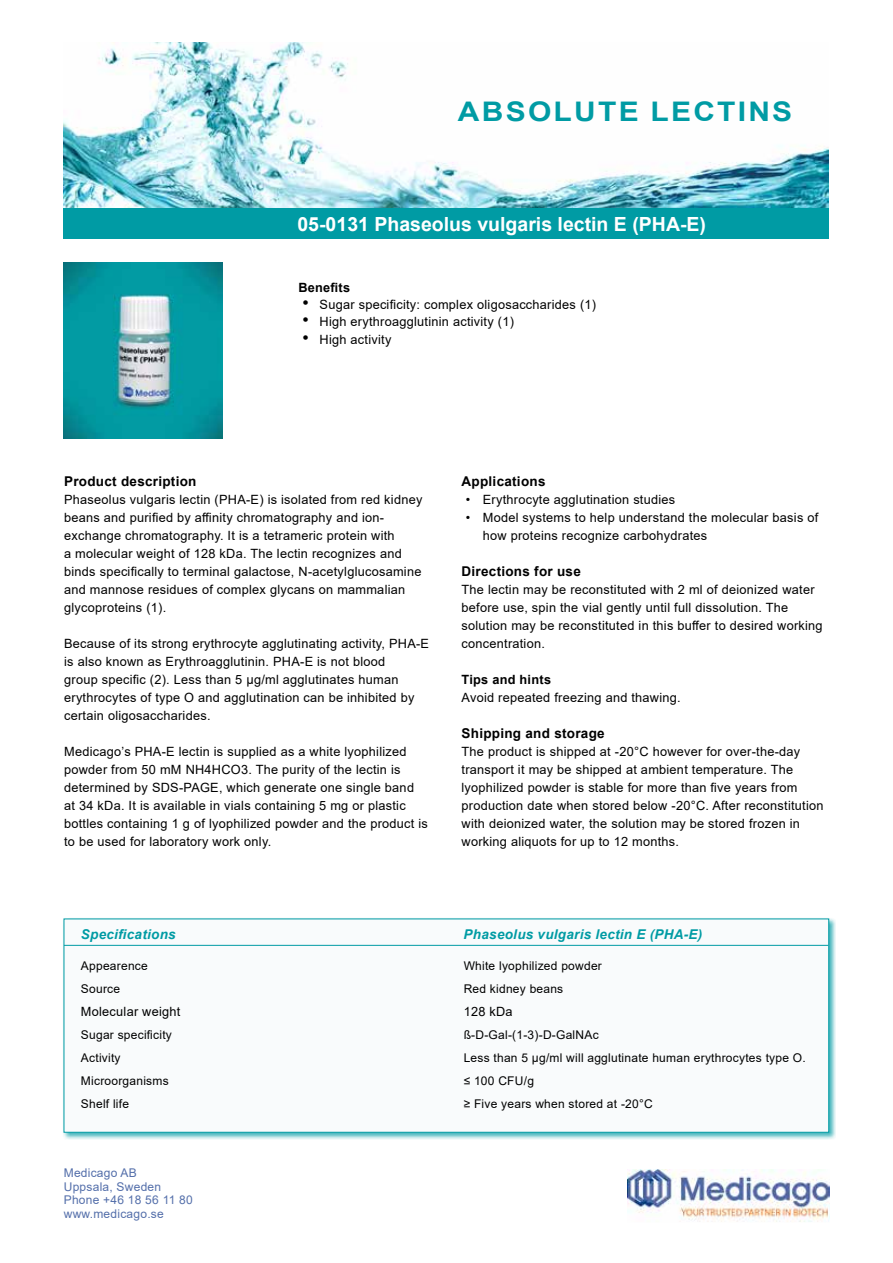
<style>
.page{position:relative;width:893px;height:1263px;background:#fff}
.page>*{position:absolute;margin:0;border:0;box-sizing:border-box;transform-origin:0 0}
.t1{font:700 27px "Arial";letter-spacing:.075em;color:#009ba4;scale:1.11 1}
.t2{font:700 19.5px "Arial";color:#fff}
.t3{font:700 13.5px "Arial";letter-spacing:.02em;color:#000}
.t4{font:italic 700 13.5px "Arial";letter-spacing:.02em;color:#009ba4}
.t5{font:12.75px/18px "Arial";letter-spacing:.02em;color:#000}
.t6{font:700 12.75px "Arial";letter-spacing:.02em;color:#000}
.t7{font:12px "Arial";letter-spacing:.02em;color:#000}
.t8{font:12px/13.5px "Arial";letter-spacing:.02em;color:#546faa}
.s1{font-size:18px}
</style>
<div class="page">
<img style="left:64px;top:43px;width:765px;height:165px">
<div style="left:64px;top:208px;width:765px;height:31px;background:#009ba4"></div>
<img style="left:627px;top:1169px;width:202px;height:53px">
<div style="left:62px;top:917px;width:774px;height:223px;background:#009ba4;opacity:.75"></div>
<div style="left:64px;top:919px;width:765px;height:213px;background:#f9fbfc"></div>
<hr style="left:64px;top:945px;width:764px;height:1px;background:#009ba4">
<img style="left:64px;top:262px;width:159px;height:176px">
<h1 class="t1" style="left:458px;top:93px;width:303px">ABSOLUTE LECTINS</h1>
<h2 class="t2" style="left:297px;top:210px;width:410px">05-0131 Phaseolus vulgaris lectin E (PHA-E)</h2>
<p class="t6" style="left:298px;top:278px;width:53px">Benefits</p>
<p class="t5" style="left:303px;top:296px;width:295px"><span class="s1">•</span> Sugar specificity: complex oligosaccharides (1)</p>
<p class="t5" style="left:303px;top:313px;width:213px"><span class="s1">•</span> High erythroagglutinin activity (1)</p>
<p class="t5" style="left:303px;top:330px;width:90px"><span class="s1">•</span> High activity</p>
<p class="t3" style="left:64px;top:472px;width:134px">Product description</p>
<p class="t5" style="left:64px;top:490px;width:360px">Phaseolus vulgaris lectin (PHA-E) is isolated from red kidney beans and purified by affinity chromatography and ion&shy;exchange chromatography. It is a tetrameric protein with<br>a molecular weight of 128 kDa. The lectin recognizes and binds specifically to terminal galactose, N-acetylglucosamine and mannose residues of complex glycans on mammalian glycoproteins (1).</p>
<p class="t5" style="left:64px;top:634px;width:366px">Because of its strong erythrocyte agglutinating activity, PHA-E is also known as Erythroagglutinin. PHA-E is not blood<br>group specific (2). Less than 5 µg/ml agglutinates human erythrocytes of type O and agglutination can be inhibited by certain oligosaccharides.</p>
<p class="t5" style="left:64px;top:742px;width:365px">Medicago’s PHA-E lectin is supplied as a white lyophilized powder from 50 mM NH4HCO3. The purity of the lectin is determined by SDS-PAGE, which generate one single band at 34 kDa. It is available in vials containing 5 mg or plastic bottles containing 1 g of lyophilized powder and the product is to be used for laboratory work only.</p>
<p class="t3" style="left:462px;top:472px;width:85px">Applications</p>
<p class="t5" style="left:466px;top:490px;width:211px">• Erythrocyte agglutination studies</p>
<p class="t5" style="left:483px;top:508px;width:337px;text-indent:-17px">• Model systems to help understand the molecular basis of how proteins recognize carbohydrates</p>
<p class="t3" style="left:462px;top:562px;width:121px">Directions for use</p>
<p class="t5" style="left:462px;top:580px;width:363px">The lectin may be reconstituted with 2 ml of deionized water before use, spin the vial gently until full dissolution. The solution may be reconstituted in this buffer to desired working concentration.</p>
<p class="t6" style="left:462px;top:671px;width:91px">Tips and hints</p>
<p class="t5" style="left:462px;top:688px;width:221px">Avoid repeated freezing and thawing.</p>
<p class="t3" style="left:462px;top:724px;width:145px">Shipping and storage</p>
<p class="t5" style="left:462px;top:742px;width:363px">The product is shipped at -20°C however for over-the-day transport it may be shipped at ambient temperature. The lyophilized powder is stable for more than five years from production date when stored below -20°C. After reconstitution with deionized water, the solution may be stored frozen in working aliquots for up to 12 months.</p>
<p class="t4" style="left:81px;top:925px;width:96px">Specifications</p>
<p class="t4" style="left:464px;top:925px;width:240px">Phaseolus vulgaris lectin E (PHA-E)</p>
<p class="t7" style="left:81px;top:958px;width:68px">Appearence</p>
<p class="t7" style="left:464px;top:958px;width:140px">White lyophilized powder</p>
<p class="t7" style="left:81px;top:981px;width:41px">Source</p>
<p class="t7" style="left:464px;top:981px;width:101px">Red kidney beans</p>
<p class="t5" style="left:81px;top:1003px;width:101px">Molecular weight</p>
<p class="t5" style="left:464px;top:1003px;width:51px">128 kDa</p>
<p class="t7" style="left:81px;top:1027px;width:92px">Sugar specificity</p>
<p class="t7" style="left:464px;top:1027px;width:137px">ß-D-Gal-(1-3)-D-GalNAc</p>
<p class="t7" style="left:81px;top:1050px;width:41px">Activity</p>
<p class="t7" style="left:464px;top:1050px;width:344px">Less than 5 μg/ml will agglutinate human erythrocytes type O.</p>
<p class="t7" style="left:81px;top:1073px;width:89px">Microorganisms</p>
<p class="t7" style="left:464px;top:1073px;width:72px">≤ 100 CFU/g</p>
<p class="t7" style="left:81px;top:1096px;width:50px">Shelf life</p>
<p class="t7" style="left:464px;top:1096px;width:191px">≥ Five years when stored at -20°C</p>
<p class="t8" style="left:64px;top:1166px;width:131px">Medicago AB<br>Uppsala, Sweden<br>Phone +46 18 56 11 80 www.medicago.se</p>
</div>
